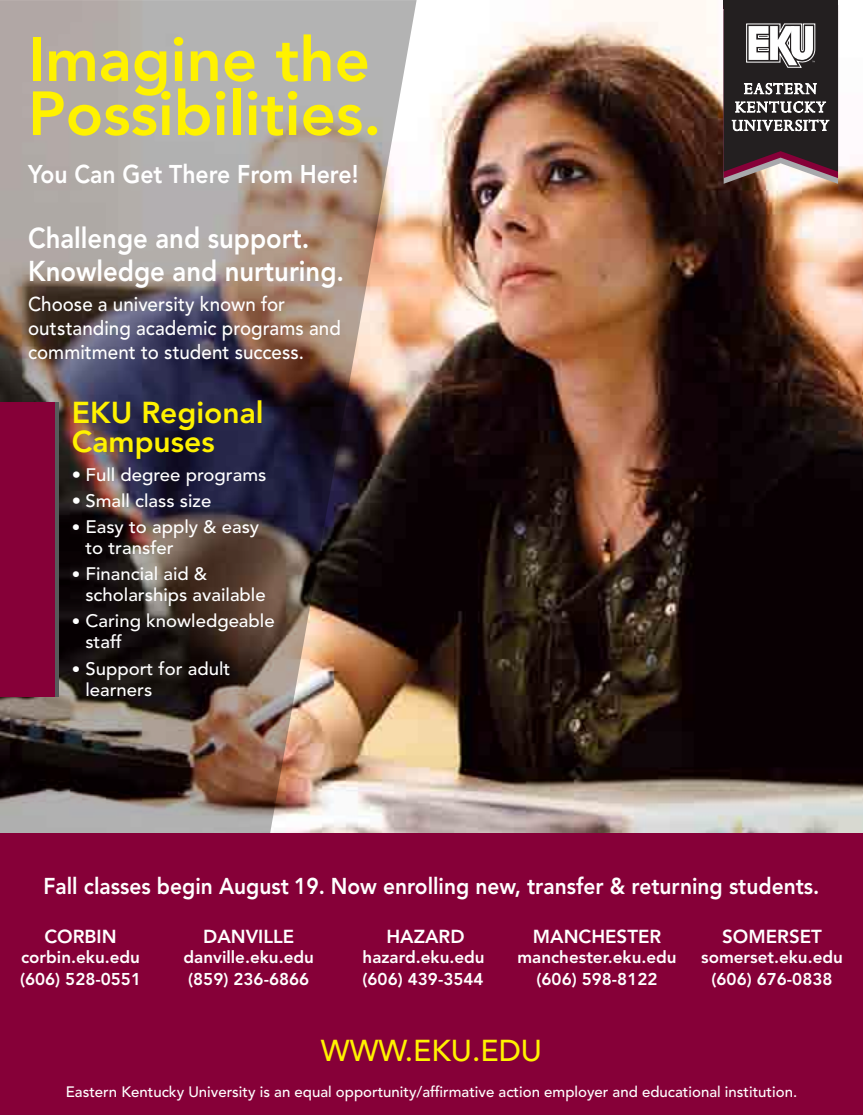
<style>
.page{position:relative;width:863px;height:1115px;background:#fff}
.page>*{position:absolute;margin:0;border:0;box-sizing:border-box;transform-origin:0 0}
.t1{font:800 61.5px/54px "Avenir LT Std";color:#fff200}
.t2{font:800 30px/28.5px "Avenir LT Std";color:#fff200}
.t3{font:500 30px "Avenir LT Std";color:#fff200}
.t4{font:800 28.5px/33px "Avenir LT Std";color:#fff;scale:.9 1}
.t5{font:800 25.5px "Avenir LT Std";color:#fff;scale:.9 1}
.t6{font:800 22.8px "Avenir LT Std";color:#fff;scale:.92 1}
.t7{font:500 19.95px/24px "Avenir LT Std";color:#fff;scale:.94 1}
.t8{font:800 18.75px "Avenir LT Std";color:#fff}
.t9{font:500 18px/21px "Avenir LT Std";color:#fff}
.t10{font:800 16.95px "Avenir LT Std";color:#fff}
.t11{font:500 15px "Avenir LT Std";color:#fff}
.s1{font-size:16.5px}
</style>
<div class="page">
<img style="left:416px;top:0;width:446px;height:833px">
<img style="left:0;top:0;width:416px;height:833px">
<svg style="left:54px;top:402px;width:4px;height:294px"></svg>
<div style="left:0;top:402px;width:54px;height:294px;background:#860038"></div>
<div style="left:0;top:833px;width:862px;height:281px;background:#860038"></div>
<div style="left:723px;top:0;width:115px;height:9px;background:#231f20"></div>
<svg style="left:723px;top:5px;width:115px;height:179px"></svg>
<h1 class="t1" style="left:28px;top:33px;width:355px">Imagine the<br>Possibilities.</h1>
<h3 class="t5" style="left:28px;top:159px;width:368px">You Can Get There From Here!</h3>
<h3 class="t4" style="left:28px;top:222px;width:352px">Challenge and support.<br>Knowledge and nurturing.</h3>
<p class="t7" style="left:28px;top:293px;width:334px">Choose a university known for outstanding academic programs and commitment to student success.</p>
<h2 class="t2" style="left:72px;top:398px;width:193px">EKU Regional<br>Campuses</h2>
<p class="t9" style="left:72px;top:464px;width:196px">• Full degree programs</p>
<p class="t9" style="left:72px;top:490px;width:141px">• Small class size</p>
<p class="t9" style="left:85px;top:517px;width:175px;text-indent:-13px"><span class="s1">•</span> Easy to apply &amp; easy to transfer</p>
<p class="t9" style="left:85px;top:564px;width:182px;text-indent:-13px"><span class="s1">•</span> Financial aid &amp; scholarships available</p>
<p class="t9" style="left:85px;top:611px;width:191px;text-indent:-14px"><span class="s1">•</span> Caring knowledgeable staff</p>
<p class="t9" style="left:85px;top:658px;width:146px;text-indent:-13px"><span class="s1">•</span> Support for adult learners</p>
<p class="t6" style="left:44px;top:872px;width:844px">Fall classes begin August 19. Now enrolling new, transfer &amp; returning students.</p>
<p class="t8" style="left:44px;top:924px;width:74px">CORBIN</p>
<p class="t8" style="left:203px;top:924px;width:92px">DANVILLE</p>
<p class="t8" style="left:386px;top:924px;width:80px">HAZARD</p>
<p class="t8" style="left:533px;top:924px;width:130px">MANCHESTER</p>
<p class="t8" style="left:722px;top:924px;width:101px">SOMERSET</p>
<p class="t10" style="left:21px;top:946px;width:120px">corbin.eku.edu</p>
<p class="t10" style="left:184px;top:946px;width:132px">danville.eku.edu</p>
<p class="t10" style="left:362px;top:946px;width:124px">hazard.eku.edu</p>
<p class="t10" style="left:517px;top:946px;width:161px">manchester.eku.edu</p>
<p class="t10" style="left:701px;top:946px;width:143px">somerset.eku.edu</p>
<p class="t10" style="left:20px;top:968px;width:122px">(606) 528-0551</p>
<p class="t10" style="left:188px;top:968px;width:122px">(859) 236-6866</p>
<p class="t10" style="left:362px;top:968px;width:122px">(606) 439-3544</p>
<p class="t10" style="left:536px;top:968px;width:122px">(606) 598-8122</p>
<p class="t10" style="left:711px;top:968px;width:122px">(606) 676-0838</p>
<h2 class="t3" style="left:321px;top:1032px;width:223px">WWW.EKU.EDU</h2>
<p class="t11" style="left:66px;top:1082px;width:732px">Eastern Kentucky University is an equal opportunity/affirmative action employer and educational institution.</p>
</div>
